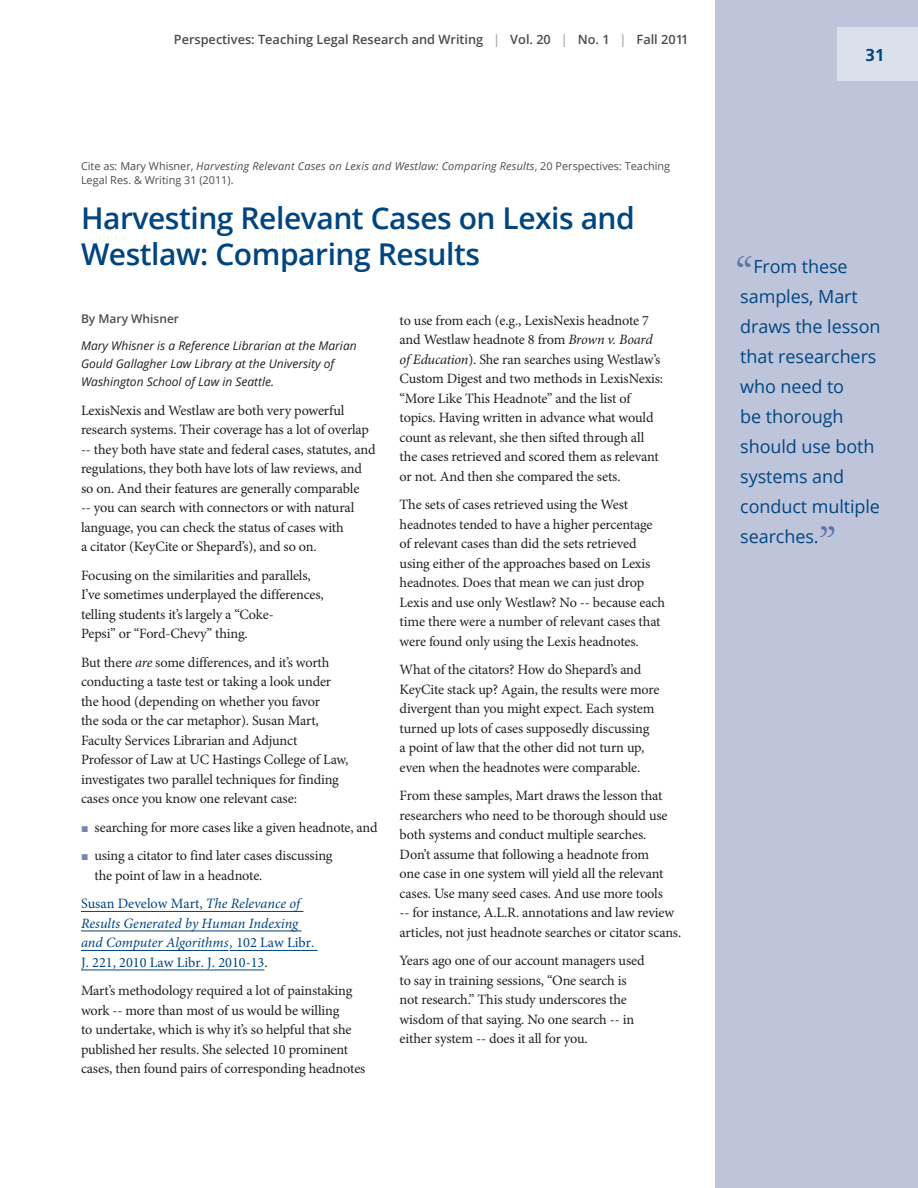
<style>
.page{position:relative;width:918px;height:1188px;background:#fff}
.page>*{position:absolute;margin:0;border:0;box-sizing:border-box;transform-origin:0 0}
._06_pull_quote_copy{font:42px "EB Garamond SC";color:#5f77a5}
.article_header{font:600 30px/36px "Open Sans";letter-spacing:-.015em;color:#01457f}
._06_pull_quote_copy-2{font:18px/30px "Open Sans";letter-spacing:-.005em;color:#01457f}
.t1{font:700 18px "Carto Gothic Std";color:#01457f}
._03_article_body_p6{font:14.25px/19.5px "Minion Pro";letter-spacing:-.015em;color:#231f20}
._03_article_body_p6-2{font:italic 14.25px/19.5px "Minion Pro";color:#01457f}
.t2{font:600 12.75px "Open Sans";color:#4b4c4d}
._03_article_author_b{font:italic 12px/18px "Open Sans";color:#231f20}
._03_article_author{font:600 12px "Open Sans";color:#4b4c4d}
._02_article_cite_as{font:10.8px/13.8px "Open Sans";color:#4b4c4d}
.s1{color:#a8a9ad}
.s2{font-style:italic}
.s3{font-family:"Siruca Pictograms";font-size:8.25px;color:#7287b1}
.s4{font-style:normal}
.s5{font-style:normal;color:#231f20}
</style>
<div class="page">
<div style="left:716px;top:0;width:202px;height:1188px;background:#bec5db"></div>
<div style="left:837px;top:27px;width:81px;height:54px;background:#dbe1ec"></div>
<hr style="left:81px;top:911px;width:222px;height:1px;background:#01457f">
<hr style="left:81px;top:931px;width:221px;height:1px;background:#01457f">
<hr style="left:81px;top:950px;width:148px;height:1px;background:#01457f">
<hr style="left:230px;top:950px;width:88px;height:1px;background:#01457f">
<hr style="left:81px;top:970px;width:183px;height:1px;background:#01457f">
<p class="t2" style="left:174px;top:31px;width:516px">Perspectives: Teaching Legal Research and Writing <span class="s1">|</span> Vol. 20 <span class="s1">|</span> No. 1 <span class="s1">|</span> Fall 2011</p>
<p class="_02_article_cite_as" style="left:81px;top:159px;width:591px">Cite as: Mary Whisner, <span class="s2">Harvesting Relevant Cases on Lexis and Westlaw: Comparing Results</span>, 20 Perspectives: Teaching<br>Legal Res. &amp; Writing 31 (2011).</p>
<p class="article_header" style="left:81px;top:200px;width:555px">Harvesting Relevant Cases on Lexis and<br>Westlaw: Comparing Results</p>
<p class="_03_article_author" style="left:81px;top:311px;width:100px">By Mary Whisner</p>
<p class="_03_article_author_b" style="left:81px;top:337px;width:277px">Mary Whisner is a Reference Librarian at the Marian<br>Gould Gallagher Law Library at the University of<br>Washington School of Law in Seattle.</p>
<p class="_03_article_body_p6" style="left:81px;top:401px;width:296px">LexisNexis and Westlaw are both very powerful research systems. Their coverage has a lot of overlap -- they both have state and federal cases, statutes, and regulations, they both have lots of law reviews, and so on. And their features are generally comparable<br>-- you can search with connectors or with natural language, you can check the status of cases with<br>a citator (KeyCite or Shepard’s), and so on.</p>
<p class="_03_article_body_p6" style="left:81px;top:566px;width:244px">Focusing on the similarities and parallels, I’ve sometimes underplayed the differences, telling students it’s largely a “Coke-<br>Pepsi” or “Ford-Chevy” thing.</p>
<p class="_03_article_body_p6" style="left:81px;top:653px;width:269px">But there <span class="s2">are</span> some differences, and it’s worth conducting a taste test or taking a look under the hood (depending on whether you favor<br>the soda or the car metaphor). Susan Mart, Faculty Services Librarian and Adjunct Professor of Law at UC Hastings College of Law, investigates two parallel techniques for finding cases once you know one relevant case:</p>
<p class="_03_article_body_p6" style="left:81px;top:818px;width:298px"><span class="s3">@</span> searching for more cases like a given headnote, and</p>
<p class="_03_article_body_p6" style="left:94px;top:846px;width:240px;text-indent:-14px"><span class="s3">@</span> using a citator to find later cases discussing the point of law in a headnote.</p>
<p class="_03_article_body_p6-2" style="left:81px;top:894px;width:235px"><span class="s4">Susan Develow Mart,</span> The Relevance of Results Generated by Human Indexing and Computer Algorithms, <span class="s4">102 Law Libr.<br>J. 221, 2010 Law Libr. J. 2010-13</span><span class="s5">.</span></p>
<p class="_03_article_body_p6" style="left:81px;top:981px;width:286px">Mart’s methodology required a lot of painstaking work -- more than most of us would be willing<br>to undertake, which is why it’s so helpful that she published her results. She selected 10 prominent cases, then found pairs of corresponding headnotes</p>
<p class="_03_article_body_p6" style="left:400px;top:310px;width:265px">to use from each (e.g., LexisNexis headnote 7 and Westlaw headnote 8 from <span class="s2">Brown v. Board of Education</span>). She ran searches using Westlaw’s Custom Digest and two methods in LexisNexis: “More Like This Headnote” and the list of topics. Having written in advance what would count as relevant, she then sifted through all the cases retrieved and scored them as relevant or not. And then she compared the sets.</p>
<p class="_03_article_body_p6" style="left:400px;top:495px;width:267px">The sets of cases retrieved using the West headnotes tended to have a higher percentage of relevant cases than did the sets retrieved using either of the approaches based on Lexis headnotes. Does that mean we can just drop Lexis and use only Westlaw? No -- because each time there were a number of relevant cases that were found only using the Lexis headnotes.</p>
<p class="_03_article_body_p6" style="left:400px;top:660px;width:261px">What of the citators? How do Shepard’s and KeyCite stack up? Again, the results were more divergent than you might expect. Each system turned up lots of cases supposedly discussing<br>a point of law that the other did not turn up, even when the headnotes were comparable.</p>
<p class="_03_article_body_p6" style="left:400px;top:786px;width:283px">From these samples, Mart draws the lesson that researchers who need to be thorough should use both systems and conduct multiple searches.<br>Don’t assume that following a headnote from<br>one case in one system will yield all the relevant cases. Use many seed cases. And use more tools<br>-- for instance, A.L.R. annotations and law review articles, not just headnote searches or citator scans.</p>
<p class="_03_article_body_p6" style="left:400px;top:951px;width:247px">Years ago one of our account managers used to say in training sessions, “One search is not research.” This study underscores the wisdom of that saying. No one search -- in either system -- does it all for you.</p>
<p class="t1" style="left:866px;top:44px;width:21px">31</p>
<p class="_06_pull_quote_copy" style="left:736px;top:241px;width:19px">“</p>
<p class="_06_pull_quote_copy-2" style="left:740px;top:251px;width:142px;text-indent:13px">From these samples, Mart draws the lesson that researchers who need to<br>be thorough should use both systems and conduct multiple searches.</p>
<p class="_06_pull_quote_copy" style="left:819px;top:511px;width:19px">”</p>
</div>
